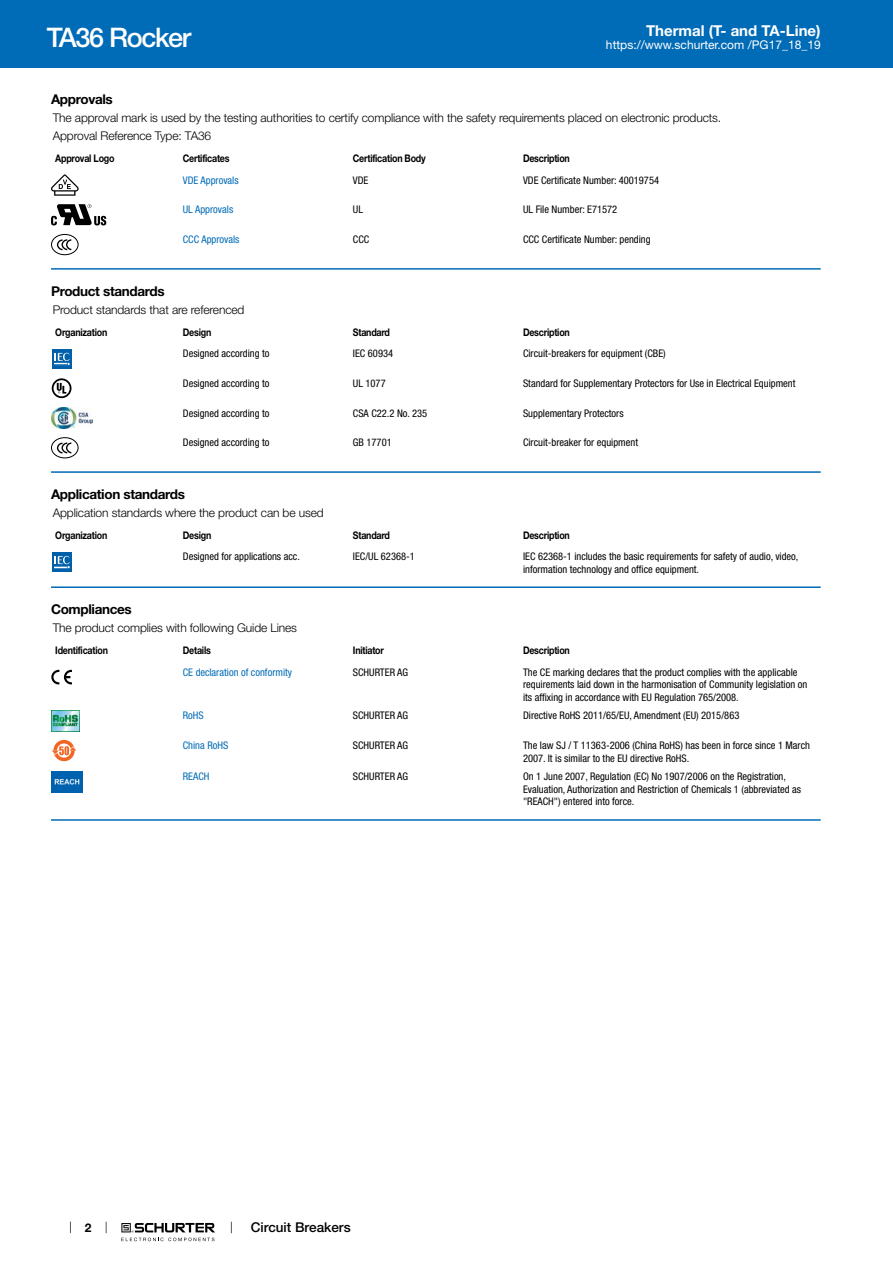
<style>
.page{position:relative;width:893px;height:1263px;background:#fff}
.page>*{position:absolute;margin:0;border:0;box-sizing:border-box;transform-origin:0 0}
.t1{font:500 27px "Helvetica Neue LT";letter-spacing:-.05em;color:#fff}
.t2{font:700 15px "Helvetica Neue LT";color:#fff}
.t3{font:700 13.5px "Helvetica Neue LT";letter-spacing:-.025em;color:#000}
.t4{font:500 13.5px "Helvetica Neue LT";color:#000}
.t5{font:300 12px/18.1px "Helvetica Neue LT";letter-spacing:-.01em;color:#000}
.t6{font:12px "Helvetica Neue LT";color:#fff}
.t7{font:700 12px "Helvetica Neue LT";color:#000}
.t8{font:condensed 10.5px/12.6px "Helvetica Neue LT";color:#000}
.t9{font:700 10.5px "Helvetica Neue LT";letter-spacing:-.025em;color:#000;scale:.85 1}
.t10{font:condensed 10.5px "Helvetica Neue LT";color:#006bb6}
</style>
<div class="page">
<svg style="left:70px;top:1221px;width:1px;height:12px"></svg>
<svg style="left:121px;top:1223px;width:94px;height:18px"></svg>
<div style="left:0;top:0;width:893px;height:68px;background:#006bb6"></div>
<svg style="left:51px;top:174px;width:28px;height:22px"></svg>
<svg style="left:51px;top:204px;width:55px;height:21px"></svg>
<div style="left:51px;top:234px;width:28px;height:21px;border:1px solid #000;border-radius:50%"></div>
<svg style="left:58px;top:239px;width:14px;height:12px"></svg>
<hr style="left:51px;top:268px;width:770px;height:2px;background:#006bb6">
<svg style="left:52px;top:349px;width:20px;height:20px"></svg>
<div style="left:52px;top:349px;width:19px;height:19px;background:#0060a9"></div>
<svg style="left:54px;top:353px;width:16px;height:13px"></svg>
<svg style="left:51px;top:385px;width:21px;height:14px"></svg>
<svg style="left:52px;top:378px;width:19px;height:20px"></svg>
<img style="left:51px;top:407px;width:42px;height:22px">
<div style="left:51px;top:437px;width:28px;height:21px;border:1px solid #000;border-radius:50%"></div>
<svg style="left:58px;top:442px;width:14px;height:12px"></svg>
<hr style="left:51px;top:471px;width:770px;height:2px;background:#006bb6">
<svg style="left:52px;top:552px;width:20px;height:20px"></svg>
<div style="left:52px;top:552px;width:19px;height:19px;background:#0060a9"></div>
<svg style="left:54px;top:556px;width:16px;height:13px"></svg>
<hr style="left:51px;top:586px;width:770px;height:2px;background:#006bb6">
<svg style="left:51px;top:670px;width:21px;height:14px"></svg>
<img style="left:51px;top:710px;width:29px;height:21px">
<svg style="left:53px;top:740px;width:22px;height:21px"></svg>
<svg style="left:57px;top:743px;width:14px;height:15px"></svg>
<svg style="left:52px;top:746px;width:25px;height:9px"></svg>
<img style="left:51px;top:771px;width:32px;height:21px">
<hr style="left:51px;top:819px;width:770px;height:2px;background:#006bb6">
<h1 class="t1" style="left:47px;top:21px;width:146px">TA36 Rocker</h1>
<h2 class="t2" style="left:646px;top:21px;width:176px">Thermal (T- and TA-Line)</h2>
<p class="t6" style="left:606px;top:38px;width:216px">https://www.schurter.com /PG17_18_19</p>
<p class="t3" style="left:51px;top:91px;width:63px">Approvals</p>
<p class="t5" style="left:53px;top:108px;width:670px">The approval mark is used by the testing authorities to certify compliance with the safety requirements placed on electronic products.<br>Approval Reference Type: TA36</p>
<p class="t9" style="left:55px;top:152px;width:71px">Approval Logo</p>
<p class="t9" style="left:183px;top:152px;width:57px">Certificates</p>
<p class="t9" style="left:353px;top:152px;width:87px">Certification Body</p>
<p class="t9" style="left:523px;top:152px;width:57px">Description</p>
<p class="t10" style="left:183px;top:174px;width:57px">VDE Approvals</p>
<p class="t8" style="left:353px;top:173px;width:17px">VDE</p>
<p class="t8" style="left:523px;top:173px;width:138px">VDE Certificate Number: 40019754</p>
<p class="t10" style="left:183px;top:204px;width:52px">UL Approvals</p>
<p class="t8" style="left:353px;top:203px;width:12px">UL</p>
<p class="t8" style="left:523px;top:203px;width:96px">UL File Number: E71572</p>
<p class="t10" style="left:183px;top:233px;width:58px">CCC Approvals</p>
<p class="t8" style="left:353px;top:233px;width:18px">CCC</p>
<p class="t8" style="left:523px;top:233px;width:129px">CCC Certificate Number: pending</p>
<p class="t3" style="left:51px;top:282px;width:115px">Product standards</p>
<p class="t5" style="left:53px;top:300px;width:193px">Product standards that are referenced</p>
<p class="t9" style="left:55px;top:325px;width:63px">Organization</p>
<p class="t9" style="left:183px;top:325px;width:35px">Design</p>
<p class="t9" style="left:353px;top:325px;width:45px">Standard</p>
<p class="t9" style="left:523px;top:325px;width:57px">Description</p>
<p class="t8" style="left:183px;top:347px;width:88px">Designed according to</p>
<p class="t8" style="left:353px;top:347px;width:42px">IEC 60934</p>
<p class="t8" style="left:523px;top:347px;width:144px">Circuit-breakers for equipment (CBE)</p>
<p class="t8" style="left:183px;top:377px;width:88px">Designed according to</p>
<p class="t8" style="left:353px;top:377px;width:34px">UL 1077</p>
<p class="t8" style="left:523px;top:377px;width:274px">Standard for Supplementary Protectors for Use in Electrical Equipment</p>
<p class="t8" style="left:183px;top:406px;width:88px">Designed according to</p>
<p class="t8" style="left:353px;top:406px;width:76px">CSA C22.2 No. 235</p>
<p class="t8" style="left:523px;top:406px;width:102px">Supplementary Protectors</p>
<p class="t8" style="left:183px;top:436px;width:88px">Designed according to</p>
<p class="t8" style="left:353px;top:436px;width:40px">GB 17701</p>
<p class="t8" style="left:523px;top:436px;width:117px">Circuit-breaker for equipment</p>
<p class="t3" style="left:51px;top:486px;width:135px">Application standards</p>
<p class="t5" style="left:53px;top:503px;width:272px">Application standards where the product can be used</p>
<p class="t9" style="left:55px;top:529px;width:63px">Organization</p>
<p class="t9" style="left:183px;top:529px;width:35px">Design</p>
<p class="t9" style="left:353px;top:529px;width:45px">Standard</p>
<p class="t9" style="left:523px;top:529px;width:57px">Description</p>
<p class="t8" style="left:183px;top:550px;width:119px">Designed for applications acc.</p>
<p class="t8" style="left:353px;top:550px;width:63px">IEC/UL 62368-1</p>
<p class="t8" style="left:523px;top:550px;width:277px">IEC 62368-1 includes the basic requirements for safety of audio, video, information technology and office equipment.</p>
<p class="t3" style="left:51px;top:601px;width:82px">Compliances</p>
<p class="t5" style="left:53px;top:619px;width:246px">The product complies with following Guide Lines</p>
<p class="t9" style="left:55px;top:644px;width:64px">Identification</p>
<p class="t9" style="left:183px;top:644px;width:35px">Details</p>
<p class="t9" style="left:353px;top:644px;width:38px">Initiator</p>
<p class="t9" style="left:523px;top:644px;width:57px">Description</p>
<p class="t10" style="left:183px;top:666px;width:111px">CE declaration of conformity</p>
<p class="t8" style="left:353px;top:665px;width:57px">SCHURTER AG</p>
<p class="t8" style="left:523px;top:665px;width:286px">The CE marking declares that the product complies with the applicable requirements laid down in the harmonisation of Community legislation on its affixing in accordance with EU Regulation 765/2008.</p>
<p class="t10" style="left:183px;top:709px;width:22px">RoHS</p>
<p class="t8" style="left:353px;top:709px;width:57px">SCHURTER AG</p>
<p class="t8" style="left:523px;top:709px;width:218px">Directive RoHS 2011/65/EU, Amendment (EU) 2015/863</p>
<p class="t10" style="left:183px;top:739px;width:47px">China RoHS</p>
<p class="t8" style="left:353px;top:739px;width:57px">SCHURTER AG</p>
<p class="t8" style="left:523px;top:739px;width:289px">The law SJ / T 11363-2006 (China RoHS) has been in force since 1 March<br>2007. It is similar to the EU directive RoHS.</p>
<p class="t10" style="left:183px;top:770px;width:28px">REACH</p>
<p class="t8" style="left:353px;top:770px;width:57px">SCHURTER AG</p>
<p class="t8" style="left:523px;top:770px;width:279px">On 1 June 2007, Regulation (EC) No 1907/2006 on the Registration,<br>Evaluation, Authorization and Restriction of Chemicals 1 (abbreviated as "REACH") entered into force.</p>
<p class="t7" style="left:85px;top:1220px;width:8px">2</p>
<p class="t4" style="left:251px;top:1219px;width:101px">Circuit Breakers</p>
</div>
